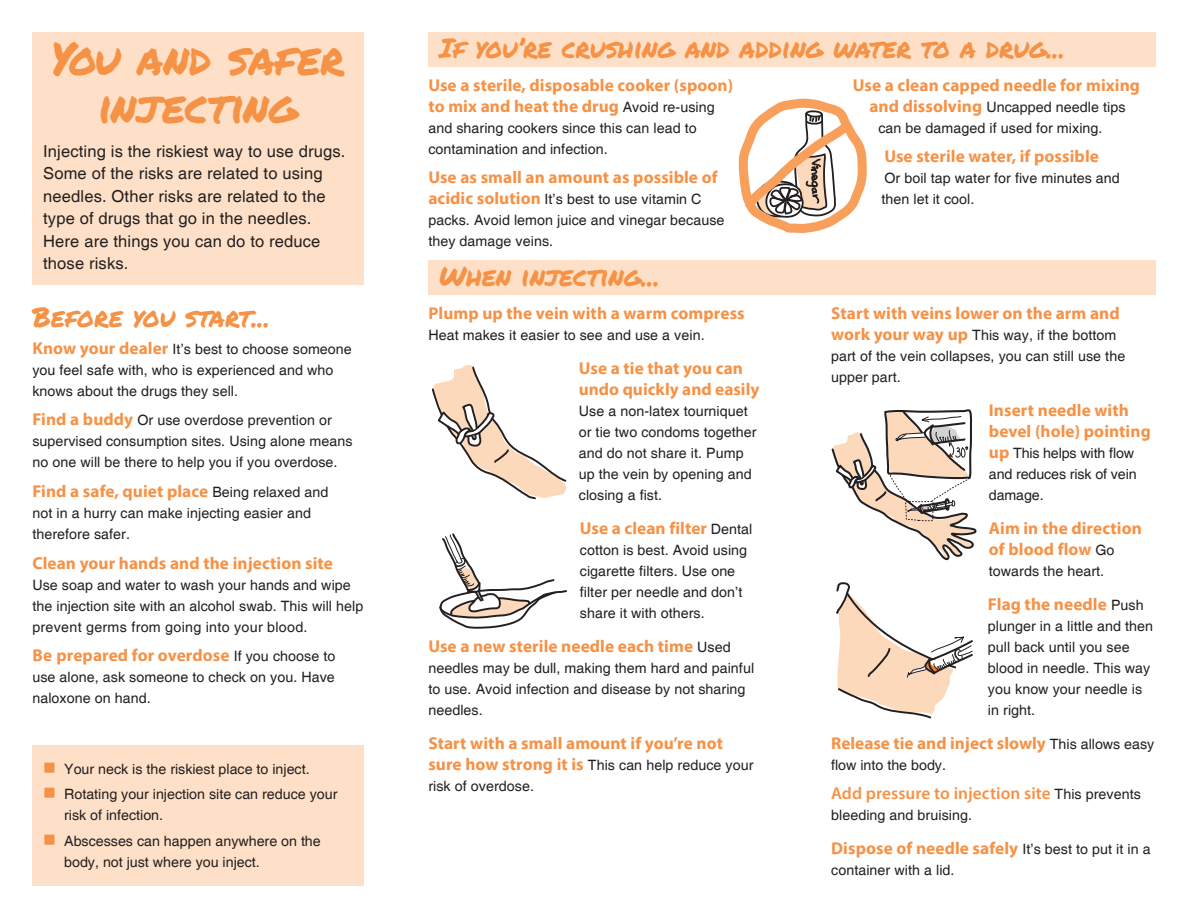
<style>
.page{position:relative;width:1188px;height:918px;background:#fff}
.page>*{position:absolute;margin:0;border:0;box-sizing:border-box;transform-origin:0 0}
.t1{font:45px/48px "Permanent Marker";color:#f69246;text-align:center}
.t2{font:27px "Permanent Marker";color:#f69246}
.t3{font:700 17.25px/21px "Myriad Pro";letter-spacing:.005em;color:#f69246}
.t4{font:600 17.25px "Myriad Pro";letter-spacing:.005em;color:#f69246}
.t5{font:16.5px/22.5px "Helvetica";letter-spacing:.01em;color:#231f20}
.t6{font:14.25px/21px "Helvetica";letter-spacing:.005em;color:#231f20}
.s1{font-family:"Myriad Pro";font-weight:700;font-size:17.25px;color:#f69246}
.s2{font-family:"Helvetica";font-weight:400;font-size:14.25px;color:#231f20}
</style>
<div class="page">
<div style="left:32px;top:32px;width:332px;height:253px;background:#fde0c7"></div>
<div style="left:32px;top:745px;width:332px;height:141px;background:#fde0c7"></div>
<div style="left:428px;top:32px;width:728px;height:35px;background:#fde0c7"></div>
<div style="left:428px;top:261px;width:728px;height:34px;background:#fde0c7"></div>
<svg style="left:738px;top:98px;width:129px;height:135px"></svg>
<svg style="left:439px;top:533px;width:128px;height:96px"></svg>
<svg style="left:836px;top:582px;width:137px;height:137px"></svg>
<svg style="left:831px;top:409px;width:146px;height:152px"></svg>
<svg style="left:431px;top:365px;width:136px;height:135px"></svg>
<h1 class="t1" style="left:51px;top:34px;width:295px">You and safer injecting</h1>
<p class="t5" style="left:43px;top:140px;width:304px">Injecting is the riskiest way to use drugs.<br>Some of the risks are related to using needles. Other risks are related to the type of drugs that go in the needles.<br>Here are things you can do to reduce those risks.</p>
<h2 class="t2" style="left:32px;top:297px;width:239px">Before you start...</h2>
<p class="t6" style="left:32px;top:339px;width:321px"><span class="s1">Know your dealer</span> It’s best to choose someone you feel safe with, who is experienced and who knows about the drugs they sell.</p>
<p class="t6" style="left:32px;top:410px;width:322px"><span class="s1">Find a buddy</span> Or use overdose prevention or supervised consumption sites. Using alone means no one will be there to help you if you overdose.</p>
<p class="t3" style="left:32px;top:480px;width:297px">Find a safe, quiet place <span class="s2">Being relaxed and</span></p>
<p class="t6" style="left:32px;top:503px;width:280px">not in a hurry can make injecting easier and therefore safer.</p>
<p class="t3" style="left:32px;top:552px;width:302px">Clean your hands and the injection site</p>
<p class="t6" style="left:32px;top:575px;width:332px">Use soap and water to wash your hands and wipe the injection site with an alcohol swab. This will help prevent germs from going into your blood.</p>
<p class="t3" style="left:32px;top:645px;width:304px">Be prepared for overdose <span class="s2">If you choose to</span></p>
<p class="t6" style="left:32px;top:667px;width:304px">use alone, ask someone to check on you. Have naloxone on hand.</p>
<p class="t6" style="left:64px;top:757px;width:275px;line-height:25.3px">Your neck is the riskiest place to inject.<br>Rotating your injection site can reduce your</p>
<p class="t6" style="left:64px;top:803px;width:258px;line-height:25.3px">risk of infection.<br>Abscesses can happen anywhere on the</p>
<p class="t6" style="left:64px;top:852px;width:197px">body, not just where you inject.</p>
<h2 class="t2" style="left:439px;top:28px;width:628px">If you’re crushing and adding water to a drug...</h2>
<p class="t3" style="left:853px;top:74px;width:289px">Use a clean capped needle for mixing</p>
<p class="t6" style="left:878px;top:97px;width:249px;text-indent:-9px"><span class="s1">and dissolving</span> Uncapped needle tips can be damaged if used for mixing.</p>
<p class="t3" style="left:884px;top:145px;width:216px">Use sterile water, if possible</p>
<p class="t6" style="left:881px;top:168px;width:240px">Or boil tap water for five minutes and then let it cool.</p>
<p class="t3" style="left:428px;top:74px;width:306px">Use a sterile, disposable cooker (spoon) to mix and heat the drug <span class="s2">Avoid re-using</span></p>
<p class="t6" style="left:428px;top:118px;width:270px">and sharing cookers since this can lead to contamination and infection.</p>
<p class="t3" style="left:428px;top:166px;width:291px">Use as small an amount as possible of</p>
<p class="t6" style="left:428px;top:189px;width:298px"><span class="s1">acidic solution</span> It’s best to use vitamin C packs. Avoid lemon juice and vinegar because they damage veins.</p>
<h2 class="t2" style="left:439px;top:256px;width:222px">When injecting...</h2>
<p class="t3" style="left:428px;top:302px;width:318px">Plump up the vein with a warm compress</p>
<p class="t6" style="left:428px;top:325px;width:278px">Heat makes it easier to see and use a vein.</p>
<p class="t3" style="left:579px;top:357px;width:182px">Use a tie that you can undo quickly and easily</p>
<p class="t6" style="left:579px;top:401px;width:179px">Use a non-latex tourniquet or tie two condoms together and do not share it. Pump up the vein by opening and closing a fist.</p>
<p class="t3" style="left:580px;top:517px;width:174px">Use a clean filter <span class="s2">Dental</span></p>
<p class="t6" style="left:580px;top:540px;width:169px">cotton is best. Avoid using cigarette filters. Use one filter per needle and don’t share it with others.</p>
<p class="t3" style="left:428px;top:635px;width:304px">Use a new sterile needle each time <span class="s2">Used</span></p>
<p class="t6" style="left:428px;top:658px;width:327px">needles may be dull, making them hard and painful to use. Avoid infection and disease by not sharing needles.</p>
<p class="t3" style="left:428px;top:732px;width:296px">Start with a small amount if you’re not</p>
<p class="t6" style="left:428px;top:755px;width:327px"><span class="s1">sure how strong it is</span> This can help reduce your risk of overdose.</p>
<p class="t3" style="left:831px;top:302px;width:290px">Start with veins lower on the arm and</p>
<p class="t6" style="left:831px;top:325px;width:296px"><span class="s1">work your way up</span> This way, if the bottom part of the vein collapses, you can still use the upper part.</p>
<p class="t3" style="left:989px;top:399px;width:163px">Insert needle with bevel (hole) pointing</p>
<p class="t6" style="left:989px;top:443px;width:149px"><span class="s1">up</span> This helps with flow and reduces risk of vein damage.</p>
<p class="t3" style="left:989px;top:517px;width:154px">Aim in the direction of blood flow <span class="s2">Go</span></p>
<p class="t6" style="left:989px;top:561px;width:117px">towards the heart.</p>
<p class="t3" style="left:988px;top:593px;width:157px">Flag the needle <span class="s2">Push</span></p>
<p class="t6" style="left:988px;top:616px;width:167px">plunger in a little and then pull back until you see blood in needle. This way you know your needle is in right.</p>
<p class="t3" style="left:831px;top:732px;width:325px">Release tie and inject slowly <span class="s2">This allows easy</span></p>
<p class="t6" style="left:831px;top:755px;width:116px">flow into the body.</p>
<p class="t4" style="left:831px;top:783px;width:311px">Add pressure to injection site <span class="s2">This prevents</span></p>
<p class="t6" style="left:831px;top:805px;width:142px">bleeding and bruising.</p>
<p class="t3" style="left:831px;top:838px;width:321px">Dispose of needle safely <span class="s2">It’s best to put it in a</span></p>
<p class="t6" style="left:831px;top:860px;width:125px">container with a lid.</p>
</div>
